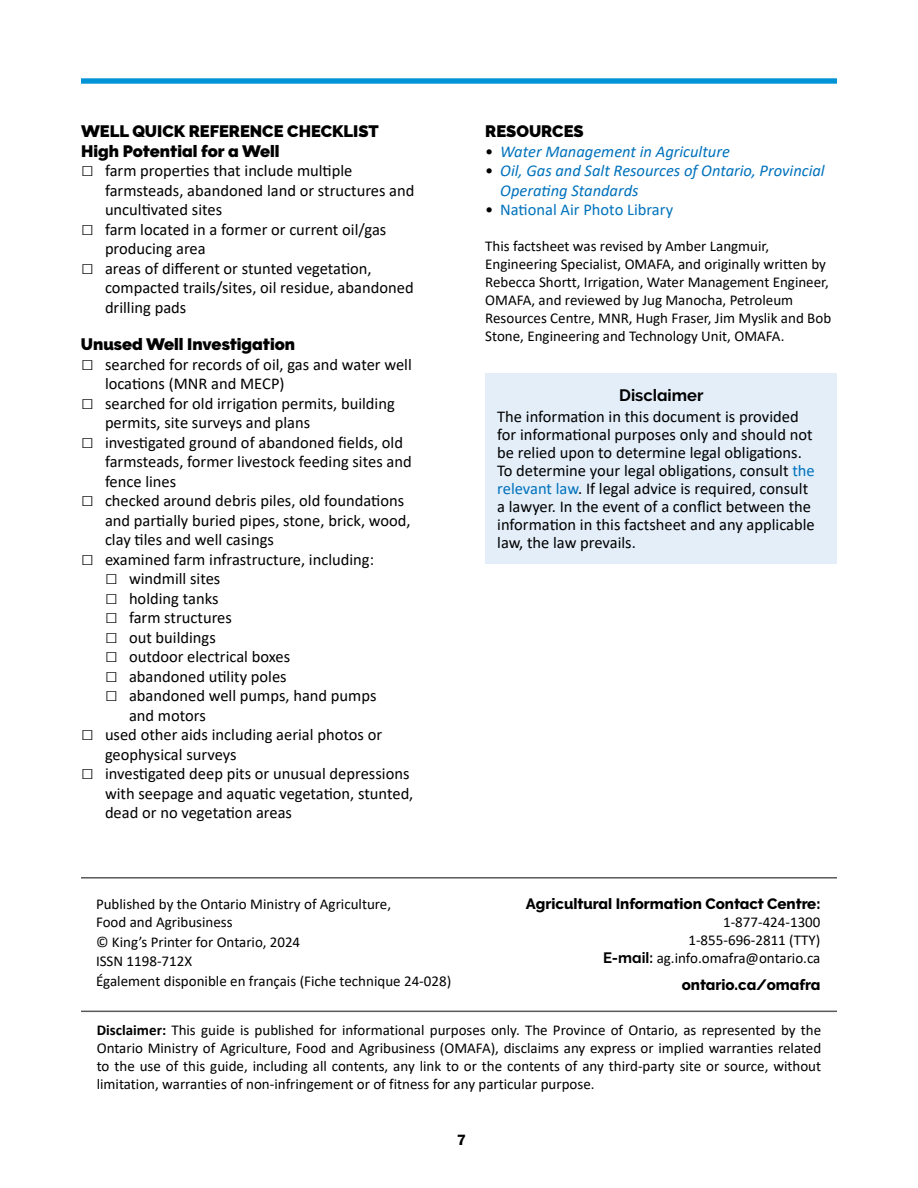
<style>
.page{position:relative;width:918px;height:1188px;background:#fff}
.page>*{position:absolute;margin:0;border:0;box-sizing:border-box;transform-origin:0 0}
.sidebar_-_BT_-_DkBl{font:16.5px/19.5px "Calibri";color:#000}
.t1{font:italic 16.5px/19.5px "Calibri";color:#0072bc}
.Heading_2{font:900 16.5px "Raleway";color:#000}
.Heading_1{font:900 16.5px "Raleway";color:#000}
.t2{font:16.5px "Calibri";color:#0072bc}
.sidebar_-_Title_-_DkBl{font:700 16.5px "Raleway";color:#000}
.Disclaimer_-_back_page{font:15px/18px "Calibri";color:#000;text-align:justify}
.author_foot{font:15px/18px "Calibri";color:#000}
.Publishing_info{font:15px "Calibri";color:#000}
.Aginfo_box{font:15px "Calibri";color:#000}
.Publishing_info_-_1st_line{font:15px/18px "Calibri";color:#000}
.AginfoHead{font:800 15px "Raleway";color:#000}
.Aginfo_box_WEB_SITE{font:800 15px "Raleway";color:#000}
.t3{font:600 15px "ITC Franklin Gothic Std";color:#000}
.s1{font-size:21px}
.s2{font-style:normal;color:#000}
.s3{color:#000}
.s4{color:#0072bc}
.s5{font-family:"Raleway";font-weight:700}
.s6{font-weight:700}
</style>
<div class="page">
<hr style="left:81px;top:79px;width:756px;height:4px;background:#0093d6">
<div style="left:485px;top:374px;width:352px;height:43px;background:#e3eef9"></div>
<div style="left:485px;top:398px;width:352px;height:166px;background:#e3eef9"></div>
<hr style="left:81px;top:877px;width:756px;height:2px;background:#58595b">
<hr style="left:81px;top:1011px;width:756px;height:1px;background:#58595b">
<h2 class="Heading_1" style="left:81px;top:122px;width:299px">WELL QUICK REFERENCE CHECKLIST</h2>
<h3 class="Heading_2" style="left:81px;top:141px;width:200px">High Potential for a Well</h3>
<p class="sidebar_-_BT_-_DkBl" style="left:105px;top:160px;width:311px;text-indent:-24px"><span class="s1">□</span> farm properties that include multiple farmsteads, abandoned land or structures and uncultivated sites</p>
<p class="sidebar_-_BT_-_DkBl" style="left:105px;top:219px;width:283px;text-indent:-24px"><span class="s1">□</span> farm located in a former or current oil/gas producing area</p>
<p class="sidebar_-_BT_-_DkBl" style="left:105px;top:258px;width:310px;text-indent:-24px"><span class="s1">□</span> areas of different or stunted vegetation, compacted trails/sites, oil residue, abandoned drilling pads</p>
<h3 class="Heading_2" style="left:81px;top:335px;width:216px">Unused Well Investigation</h3>
<p class="sidebar_-_BT_-_DkBl" style="left:105px;top:354px;width:308px;text-indent:-24px"><span class="s1">□</span> searched for records of oil, gas and water well locations (MNR and MECP)</p>
<p class="sidebar_-_BT_-_DkBl" style="left:105px;top:393px;width:291px;text-indent:-24px"><span class="s1">□</span> searched for old irrigation permits, building permits, site surveys and plans</p>
<p class="sidebar_-_BT_-_DkBl" style="left:105px;top:432px;width:308px;text-indent:-24px"><span class="s1">□</span> investigated ground of abandoned fields, old farmsteads, former livestock feeding sites and fence lines</p>
<p class="sidebar_-_BT_-_DkBl" style="left:105px;top:490px;width:307px;text-indent:-24px"><span class="s1">□</span> checked around debris piles, old foundations and partially buried pipes, stone, brick, wood, clay tiles and well casings</p>
<p class="sidebar_-_BT_-_DkBl" style="left:81px;top:549px;width:295px"><span class="s1">□</span> examined farm infrastructure, including:</p>
<p class="sidebar_-_BT_-_DkBl" style="left:105px;top:568px;width:117px"><span class="s1">□</span> windmill sites</p>
<p class="sidebar_-_BT_-_DkBl" style="left:105px;top:588px;width:115px"><span class="s1">□</span> holding tanks</p>
<p class="sidebar_-_BT_-_DkBl" style="left:105px;top:607px;width:128px"><span class="s1">□</span> farm structures</p>
<p class="sidebar_-_BT_-_DkBl" style="left:105px;top:627px;width:112px"><span class="s1">□</span> out buildings</p>
<p class="sidebar_-_BT_-_DkBl" style="left:105px;top:646px;width:187px"><span class="s1">□</span> outdoor electrical boxes</p>
<p class="sidebar_-_BT_-_DkBl" style="left:105px;top:666px;width:183px"><span class="s1">□</span> abandoned utility poles</p>
<p class="sidebar_-_BT_-_DkBl" style="left:129px;top:685px;width:249px;text-indent:-24px"><span class="s1">□</span> abandoned well pumps, hand pumps and motors</p>
<p class="sidebar_-_BT_-_DkBl" style="left:105px;top:724px;width:279px;text-indent:-24px"><span class="s1">□</span> used other aids including aerial photos or geophysical surveys</p>
<p class="sidebar_-_BT_-_DkBl" style="left:105px;top:763px;width:310px;text-indent:-24px"><span class="s1">□</span> investigated deep pits or unusual depressions with seepage and aquatic vegetation, stunted, dead or no vegetation areas</p>
<h2 class="Heading_1" style="left:485px;top:122px;width:100px">RESOURCES</h2>
<p class="t1" style="left:485px;top:141px;width:246px"><span class="s2">•</span> Water Management in Agriculture</p>
<p class="t1" style="left:500px;top:160px;width:326px;text-indent:-15px"><span class="s2">•</span> Oil, Gas and Salt Resources of Ontario, Provincial<br>Operating Standards</p>
<p class="t2" style="left:485px;top:198px;width:189px"><span class="s3">•</span> National Air Photo Library</p>
<p class="author_foot" style="left:485px;top:237px;width:347px">This factsheet was revised by Amber Langmuir, Engineering Specialist, OMAFA, and originally written by Rebecca Shortt, Irrigation, Water Management Engineer, OMAFA, and reviewed by Jug Manocha, Petroleum Resources Centre, MNR, Hugh Fraser, Jim Myslik and Bob Stone, Engineering and Technology Unit, OMAFA.</p>
<p class="sidebar_-_Title_-_DkBl" style="left:619px;top:386px;width:86px">Disclaimer</p>
<p class="sidebar_-_BT_-_DkBl" style="left:497px;top:407px;width:319px;line-height:18px">The information in this document is provided for informational purposes only and should not be relied upon to determine legal obligations.<br>To determine your legal obligations, consult <span class="s4">the relevant law</span>. If legal advice is required, consult a lawyer. In the event of a conflict between the information in this factsheet and any applicable law, the law prevails.</p>
<p class="AginfoHead" style="left:526px;top:895px;width:296px">Agricultural Information Contact Centre:</p>
<p class="Aginfo_box" style="left:723px;top:912px;width:99px">1-877-424-1300</p>
<p class="Aginfo_box" style="left:688px;top:930px;width:134px">1-855-696-2811 (TTY)</p>
<p class="Aginfo_box" style="left:603px;top:948px;width:219px"><span class="s5">E-mail:</span> ag.info.omafra@ontario.ca</p>
<p class="Aginfo_box_WEB_SITE" style="left:682px;top:976px;width:140px">ontario.ca/omafra</p>
<p class="Disclaimer_-_back_page" style="left:97px;top:1021px;width:726px"><span class="s6">Disclaimer:</span> This guide is published for informational purposes only. The Province of Ontario, as represented by the Ontario Ministry of Agriculture, Food and Agribusiness (OMAFA), disclaims any express or implied warranties related to the use of this guide, including all contents, any link to or the contents of any third-party site or source, without limitation, warranties of non-infringement or of fitness for any particular purpose.</p>
<p class="Publishing_info_-_1st_line" style="left:96px;top:895px;width:297px">Published by the Ontario Ministry of Agriculture,<br>Food and Agribusiness</p>
<p class="Publishing_info" style="left:96px;top:932px;width:206px">© King’s Printer for Ontario, 2024</p>
<p class="Publishing_info" style="left:96px;top:951px;width:98px">ISSN 1198-712X</p>
<p class="Publishing_info" style="left:96px;top:971px;width:357px">Également disponible en français (Fiche technique 24-028)</p>
<p class="t3" style="left:457px;top:1131px;width:10px">7</p>
</div>
